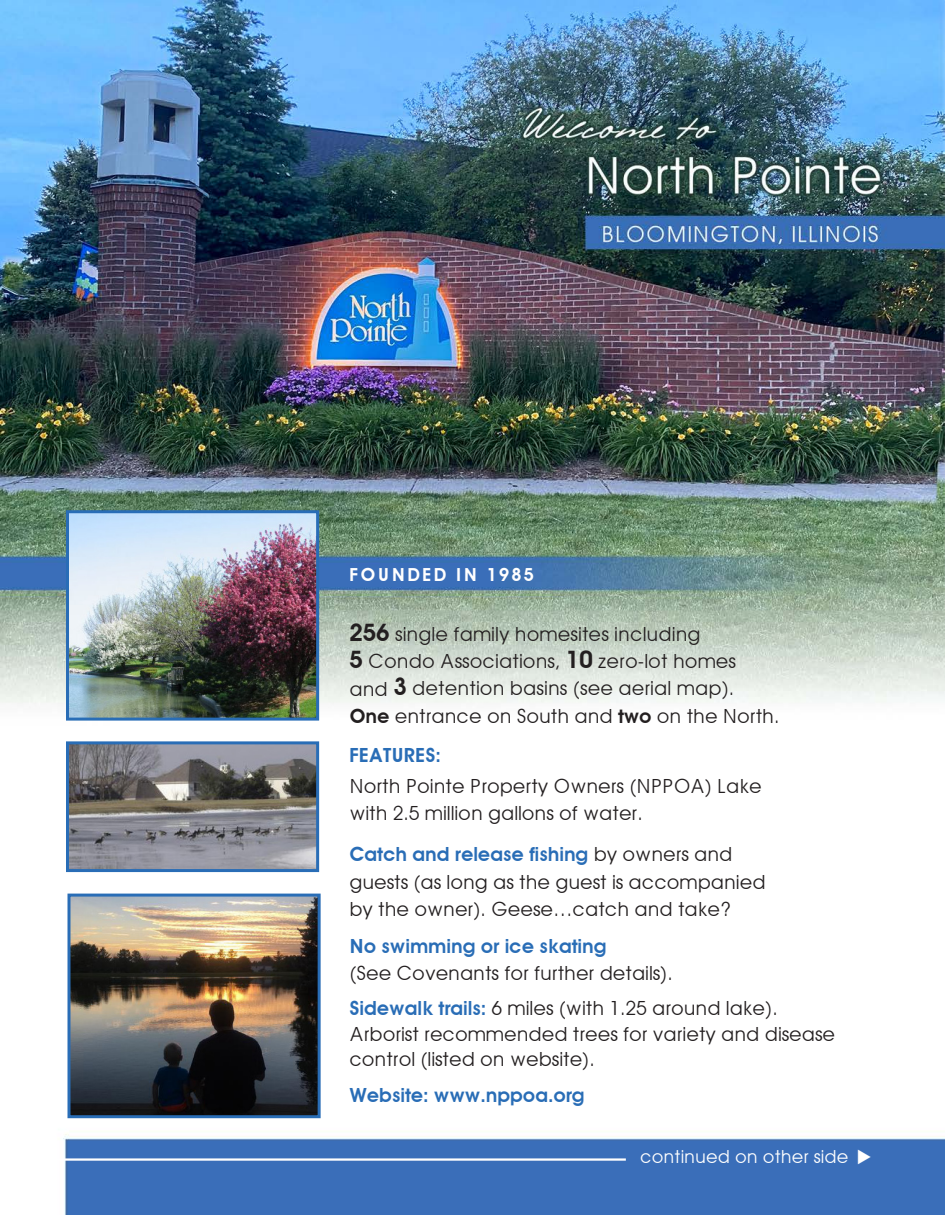
<style>
.page{position:relative;width:945px;height:1215px;background:#fff}
.page>*{position:absolute;margin:0;border:0;box-sizing:border-box;transform-origin:0 0}
.t1{font:19.5px/27px "Avant Garde";letter-spacing:-.005em;color:#231f20}
.t2{font:600 19.5px "Avant Garde";letter-spacing:-.005em;color:#296db6}
.t3{font:18px "Avant Garde";color:#fff}
.t4{font:600 18px "Avant Garde";letter-spacing:.13em;color:#fff}
.s1{font-weight:600;font-size:24px}
.s2{font-weight:600}
.s3{font-weight:600;color:#296db6}
</style>
<div class="page">
<img style="left:0;top:0;width:945px;height:1215px">
<img style="left:70px;top:514px;width:245px;height:203px">
<div style="left:66px;top:510px;width:253px;height:211px;border:3px solid #296db6"></div>
<img style="left:70px;top:745px;width:245px;height:123px">
<div style="left:66px;top:741px;width:253px;height:131px;border:3px solid #296db6"></div>
<img style="left:72px;top:898px;width:245px;height:216px">
<div style="left:68px;top:894px;width:253px;height:224px;border:3px solid #296db6"></div>
<hr style="left:57px;top:1158px;width:569px;height:3px;background:#fff">
<svg style="left:858px;top:1150px;width:13px;height:14px"></svg>
<p class="t4" style="left:349px;top:563px;width:186px">FOUNDED IN 1985</p>
<p class="t1" style="left:349px;top:621px;width:388px"><span class="s1">256</span> single family homesites including<br><span class="s1">5</span> Condo Associations, <span class="s1">10</span> zero-lot homes and <span class="s1">3</span> detention basins (see aerial map).</p>
<p class="t1" style="left:349px;top:702px;width:432px"><span class="s2">One</span> entrance on South and <span class="s2">two</span> on the North.</p>
<p class="t2" style="left:349px;top:743px;width:93px">FEATURES:</p>
<p class="t1" style="left:349px;top:773px;width:414px">North Pointe Property Owners (NPPOA) Lake with 2.5 million gallons of water.</p>
<p class="t1" style="left:349px;top:841px;width:418px"><span class="s3">Catch and release fishing</span> by owners and guests (as long as the guest is accompanied by the owner). Geese…catch and take?</p>
<p class="t1" style="left:349px;top:932px;width:325px"><span class="s3">No swimming or ice skating<br></span>(See Covenants for further details).</p>
<p class="t1" style="left:349px;top:995px;width:487px;line-height:25.5px"><span class="s3">Sidewalk trails:</span> 6 miles (with 1.25 around lake).<br>Arborist recommended trees for variety and disease control (listed on website).</p>
<p class="t2" style="left:349px;top:1083px;width:237px">Website: www.nppoa.org</p>
<p class="t3" style="left:640px;top:1146px;width:210px">continued on other side</p>
</div>
